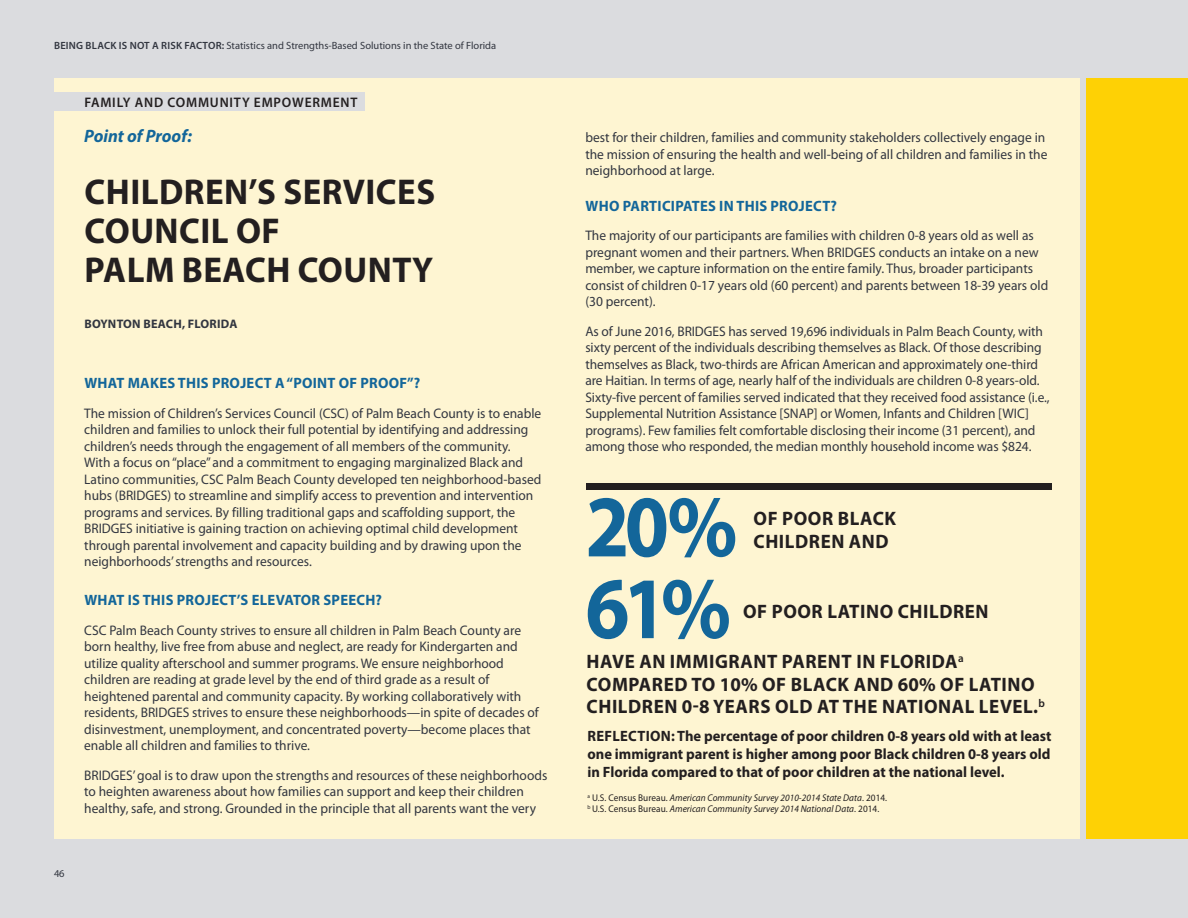
<style>
.page{position:relative;width:1188px;height:918px;background:#dbdcdf}
.page>*{position:absolute;margin:0;border:0;box-sizing:border-box;transform-origin:0 0}
.t1{font:700 88.5px "Myriad Pro";color:#13669a;scale:.9 1}
.t2{font:700 36px/39px "Myriad Pro";letter-spacing:.015em;color:#231f20}
.t3{font:700 19.5px/22.5px "Myriad Pro";letter-spacing:.03em;color:#231f20}
.t4{font:italic 700 18px "Myriad Pro";color:#13669a}
.t5{font:700 15px/18px "Myriad Pro";color:#231f20;text-align:justify}
.t6{font:700 15px "Myriad Pro";letter-spacing:.02em;color:#13669a}
.t7{font:13.8px/16.5px "Myriad Pro";color:#323640}
.t8{font:600 13.8px "Myriad Pro";letter-spacing:.06em;color:#231f20}
.t9{font:700 12.3px "Myriad Pro";letter-spacing:.02em;color:#323640}
.t10{font:10.5px "Myriad Pro";color:#323640}
.t11{font:italic 9.75px/10.8px "Myriad Pro";letter-spacing:.005em;color:#231f20;scale:.95 1}
.s1{font-weight:600}
.s2{font-style:normal}
</style>
<div class="page">
<div style="left:54px;top:78px;width:1025px;height:761px;background:#fef5d2"></div>
<div style="left:0;top:93px;width:364px;height:18px;background:#dbdcdf"></div>
<div style="left:1087px;top:78px;width:101px;height:761px;background:#fed105"></div>
<div style="left:587px;top:483px;width:465px;height:6px;background:#231f20"></div>
<p class="t10" style="left:54px;top:39px;width:444px"><span class="s1">BEING BLACK IS NOT A RISK FACTOR:</span> Statistics and Strengths-Based Solutions in the State of Florida</p>
<p class="t8" style="left:84px;top:93px;width:275px">FAMILY AND COMMUNITY EMPOWERMENT</p>
<h3 class="t4" style="left:84px;top:125px;width:109px">Point of Proof:</h3>
<h2 class="t2" style="left:85px;top:171px;width:352px">CHILDREN’S SERVICES<br>COUNCIL OF<br>PALM BEACH COUNTY</h2>
<p class="t9" style="left:84px;top:316px;width:155px">BOYNTON BEACH, FLORIDA</p>
<p class="t6" style="left:84px;top:373px;width:337px">WHAT MAKES THIS PROJECT A “POINT OF PROOF”?</p>
<p class="t7" style="left:84px;top:405px;width:459px">The mission of Children’s Services Council (CSC) of Palm Beach County is to enable children and families to unlock their full potential by identifying and addressing children’s needs through the engagement of all members of the community.<br>With a focus on “place” and a commitment to engaging marginalized Black and Latino communities, CSC Palm Beach County developed ten neighborhood-based hubs (BRIDGES) to streamline and simplify access to prevention and intervention programs and services. By filling traditional gaps and scaffolding support, the BRIDGES initiative is gaining traction on achieving optimal child development through parental involvement and capacity building and by drawing upon the neighborhoods’ strengths and resources.</p>
<p class="t6" style="left:84px;top:590px;width:299px">WHAT IS THIS PROJECT’S ELEVATOR SPEECH?</p>
<p class="t7" style="left:84px;top:622px;width:456px">CSC Palm Beach County strives to ensure all children in Palm Beach County are born healthy, live free from abuse and neglect, are ready for Kindergarten and utilize quality afterschool and summer programs. We ensure neighborhood children are reading at grade level by the end of third grade as a result of heightened parental and community capacity. By working collaboratively with residents, BRIDGES strives to ensure these neighborhoods—in spite of decades of disinvestment, unemployment, and concentrated poverty—become places that enable all children and families to thrive.</p>
<p class="t7" style="left:84px;top:767px;width:465px">BRIDGES’ goal is to draw upon the strengths and resources of these neighborhoods to heighten awareness about how families can support and keep their children healthy, safe, and strong. Grounded in the principle that all parents want the very</p>
<p class="t10" style="left:54px;top:867px;width:12px">46</p>
<p class="t7" style="left:585px;top:129px;width:464px">best for their children, families and community stakeholders collectively engage in the mission of ensuring the health and well-being of all children and families in the neighborhood at large.</p>
<p class="t6" style="left:586px;top:196px;width:253px">WHO PARTICIPATES IN THIS PROJECT?</p>
<p class="t7" style="left:585px;top:227px;width:464px">The majority of our participants are families with children 0-8 years old as well as pregnant women and their partners. When BRIDGES conducts an intake on a new member, we capture information on the entire family. Thus, broader participants consist of children 0-17 years old (60 percent) and parents between 18-39 years old (30 percent).</p>
<p class="t7" style="left:585px;top:323px;width:466px">As of June 2016, BRIDGES has served 19,696 individuals in Palm Beach County, with sixty percent of the individuals describing themselves as Black. Of those describing themselves as Black, two-thirds are African American and approximately one-third are Haitian. In terms of age, nearly half of the individuals are children 0-8 years-old.<br>Sixty-five percent of families served indicated that they received food assistance (i.e., Supplemental Nutrition Assistance [SNAP] or Women, Infants and Children [WIC] programs). Few families felt comfortable disclosing their income (31 percent), and among those who responded, the median monthly household income was $824.</p>
<h1 class="t1" style="left:585px;top:469px;width:171px">20%</h1>
<h3 class="t3" style="left:754px;top:507px;width:144px">OF POOR BLACK</h3>
<h3 class="t3" style="left:754px;top:530px;width:137px">CHILDREN AND</h3>
<h1 class="t1" style="left:585px;top:551px;width:163px">61%</h1>
<h3 class="t3" style="left:743px;top:600px;width:247px">OF POOR LATINO CHILDREN</h3>
<h3 class="t3" style="left:587px;top:650px;width:460px">HAVE AN IMMIGRANT PARENT IN FLORIDA<sup>a<br></sup>COMPARED TO 10% OF BLACK AND 60% OF LATINO<br>CHILDREN 0-8 YEARS OLD AT THE NATIONAL LEVEL.<sup>b</sup></h3>
<p class="t5" style="left:587px;top:727px;width:465px">REFLECTION: The percentage of poor children 0-8 years old with at least one immigrant parent is higher among poor Black children 0-8 years old in Florida compared to that of poor children at the national level.</p>
<p class="t11" style="left:588px;top:792px;width:317px"><sup>a</sup> <span class="s2">U.S. Census Bureau.</span> American Community Survey 2010-2014 State Data<span class="s2">. 2014. </span><sup>b</sup> <span class="s2">U.S. Census Bureau.</span> American Community Survey 2014 National Data<span class="s2">. 2014.</span></p>
</div>
